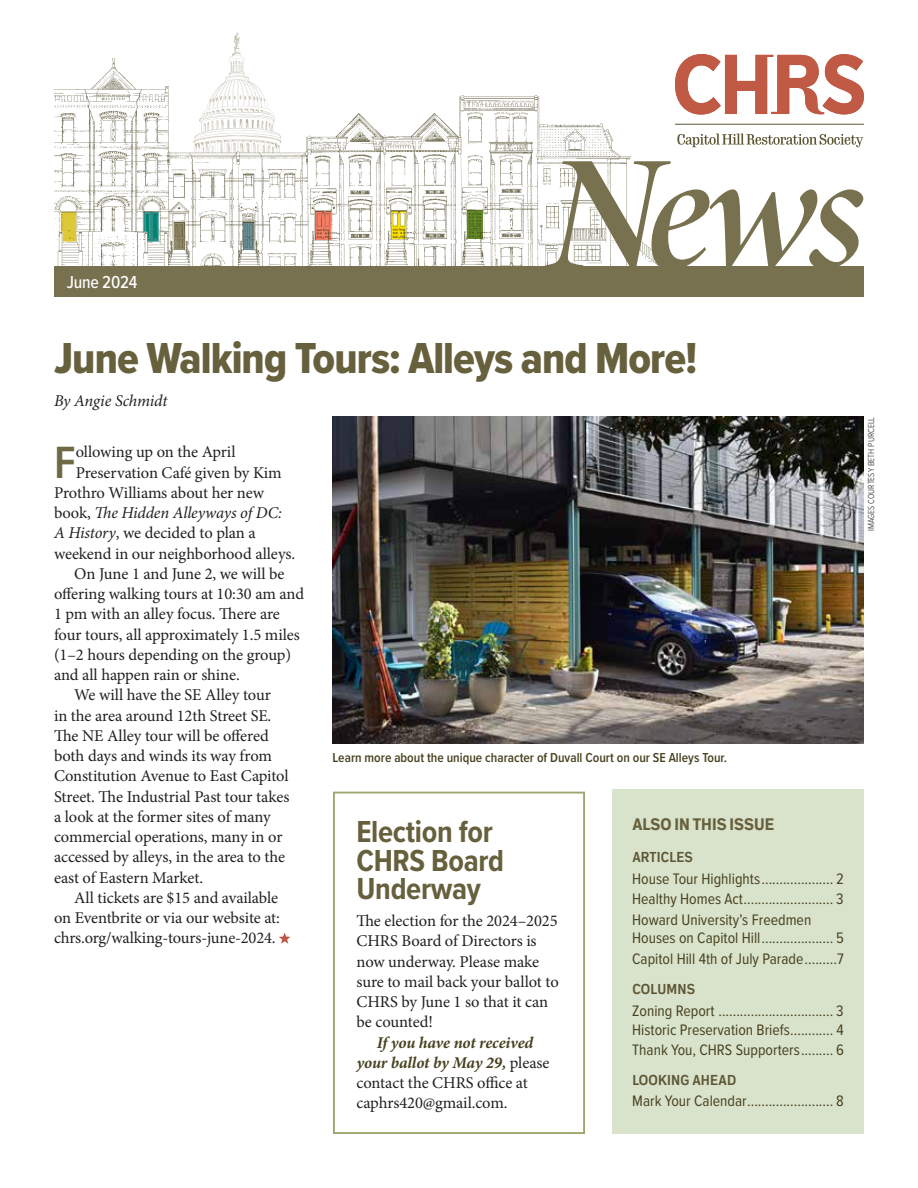
<style>
.page{position:relative;width:918px;height:1188px;background:#fff}
.page>*{position:absolute;margin:0;border:0;box-sizing:border-box;transform-origin:0 0}
.t1{font:italic 181.2px "Minion Variable Concept";color:#78714f}
.t2{font:600 46.8px "Proxima Nova Cond";color:#6f6946}
.t3{font:45px "Proxima Nova Cond Extrabld";letter-spacing:-.02em;color:#66603d}
.t4{font:700 31.5px/28.5px "Proxima Nova Cond";letter-spacing:-.01em;color:#66603d}
.t5{font:500 18px "Proxima Nova Cond";letter-spacing:-.015em;color:#fff}
.t6{font:16.5px/20.2px "Minion Pro";letter-spacing:-.01em;color:#231f20}
.t7{font:italic 16.5px "Minion Pro";letter-spacing:-.01em;color:#231f20}
.t8{font:700 expanded 16.5px "Embarcadero MVB Pro";color:#66603d}
.t9{font:15.75px/20.5px "Proxima Nova Cond";color:#474220;text-align:justify}
.t10{font:700 condensed 14.25px "Embarcadero MVB Pro";letter-spacing:.01em;color:#5c5634}
.t11{font:600 13.5px "Proxima Nova Cond";color:#474220}
.t12{font:300 9px "Proxima Nova Cond";color:#231f20}
.s1{font-size:164.1px}
.s2{font-style:normal}
.s3{font-style:italic}
.s4{font-weight:700;font-style:italic;color:#474220}
</style>
<div class="page">
<svg style="left:279px;top:933px;width:11px;height:10px"></svg>
<div style="left:612px;top:790px;width:252px;height:344px;background:#d9e2cb"></div>
<div style="left:333px;top:792px;width:252px;height:342px;border:2px solid #9ea66e"></div>
<img style="left:333px;top:417px;width:531px;height:326px">
<hr style="left:675px;top:124px;width:189px;height:1px;background:#5c5634">
<svg style="left:675px;top:54px;width:189px;height:61px"></svg>
<svg style="left:677px;top:134px;width:186px;height:13px"></svg>
<svg style="left:214px;top:32px;width:48px;height:60px"></svg>
<img style="left:54px;top:57px;width:115px;height:210px">
<img style="left:168px;top:92px;width:497px;height:175px">
<div style="left:54px;top:267px;width:810px;height:30px;background:#78714f"></div>
<p class="t5" style="left:67px;top:269px;width:72px">June 2024</p>
<h1 class="t1" style="left:547px;top:84px;width:319px"><span class="s1">N</span>ews</h1>
<h3 class="t3" style="left:54px;top:325px;width:645px">June Walking Tours: Alleys and More!</h3>
<p class="t7" style="left:54px;top:390px;width:115px">By Angie Schmidt</p>
<h2 class="t2" style="left:54px;top:428px;width:23px">F</h2>
<p class="t6" style="left:76px;top:442px;width:161px">ollowing up on the April</p>
<p class="t6" style="left:76px;top:462px;width:208px">Preservation Café given by Kim</p>
<p class="t6" style="left:54px;top:483px;width:212px">Prothro Williams about her new</p>
<p class="t7" style="left:54px;top:502px;width:229px"><span class="s2">book,</span> The Hidden Alleyways of DC:</p>
<p class="t6" style="left:54px;top:523px;width:203px"><span class="s3">A History</span>, we decided to plan a</p>
<p class="t6" style="left:54px;top:543px;width:243px">weekend in our neighborhood alleys.</p>
<p class="t6" style="left:74px;top:564px;width:212px">On June 1 and June 2, we will be</p>
<p class="t6" style="left:54px;top:584px;width:252px">offering walking tours at 10:30 am and</p>
<p class="t6" style="left:54px;top:604px;width:227px">1 pm with an alley focus. There are</p>
<p class="t6" style="left:54px;top:624px;width:247px">four tours, all approximately 1.5 miles</p>
<p class="t6" style="left:54px;top:645px;width:239px">(1–2 hours depending on the group)</p>
<p class="t6" style="left:54px;top:665px;width:187px">and all happen rain or shine.</p>
<p class="t6" style="left:74px;top:685px;width:198px">We will have the SE Alley tour</p>
<p class="t6" style="left:54px;top:705px;width:219px">in the area around 12th Street SE.</p>
<p class="t6" style="left:54px;top:726px;width:216px">The NE Alley tour will be offered</p>
<p class="t6" style="left:54px;top:746px;width:219px">both days and winds its way from</p>
<p class="t6" style="left:54px;top:766px;width:236px">Constitution Avenue to East Capitol</p>
<p class="t6" style="left:54px;top:786px;width:237px">Street. The Industrial Past tour takes</p>
<p class="t6" style="left:54px;top:807px;width:218px">a look at the former sites of many</p>
<p class="t6" style="left:54px;top:827px;width:230px">commercial operations, many in or</p>
<p class="t6" style="left:54px;top:847px;width:233px">accessed by alleys, in the area to the</p>
<p class="t6" style="left:54px;top:867px;width:151px">east of Eastern Market.</p>
<p class="t6" style="left:74px;top:888px;width:206px">All tickets are $15 and available</p>
<p class="t6" style="left:54px;top:908px;width:228px">on Eventbrite or via our website at:</p>
<p class="t6" style="left:54px;top:928px;width:223px">chrs.org/walking-tours-june-2024.</p>
<p class="t11" style="left:333px;top:748px;width:396px">Learn more about the unique character of Duvall Court on our SE Alleys Tour.</p>
<h3 class="t4" style="left:356px;top:817px;width:149px">Election for<br>CHRS Board<br>Underway</h3>
<p class="t6" style="left:356px;top:911px;width:204px">The election for the 2024–2025<br>CHRS Board of Directors is now underway. Please make sure to mail back your ballot to<br>CHRS by June 1 so that it can be counted!</p>
<p class="t6" style="left:356px;top:1032px;width:195px;text-indent:20px"><span class="s4">If you have not received your ballot by May 29,</span> please contact the CHRS office at caphrs420@gmail.com.</p>
<p class="t8" style="left:632px;top:813px;width:143px">ALSO IN THIS ISSUE</p>
<p class="t10" style="left:632px;top:847px;width:62px">ARTICLES</p>
<p class="t9" style="left:632px;top:868px;width:213px">House Tour Highlights.................... 2<br>Healthy Homes Act......................... 3<br>Howard University’s Freedmen</p>
<p class="t9" style="left:632px;top:927px;width:213px;line-height:21px">Houses on Capitol Hill.................... 5<br>Capitol Hill 4th of July Parade.........7</p>
<p class="t10" style="left:632px;top:979px;width:64px">COLUMNS</p>
<p class="t9" style="left:632px;top:1000px;width:213px;line-height:19.5px">Zoning Report ................................ 3<br>Historic Preservation Briefs............ 4<br>Thank You, CHRS Supporters......... 6</p>
<p class="t10" style="left:632px;top:1070px;width:105px">LOOKING AHEAD</p>
<p class="t9" style="left:632px;top:1090px;width:213px">Mark Your Calendar........................ 8</p>
<p class="t12" style="left:864px;top:531px;width:116px;rotate:-90deg">IMAGES COURTESY BETH PURCELL</p>
</div>
